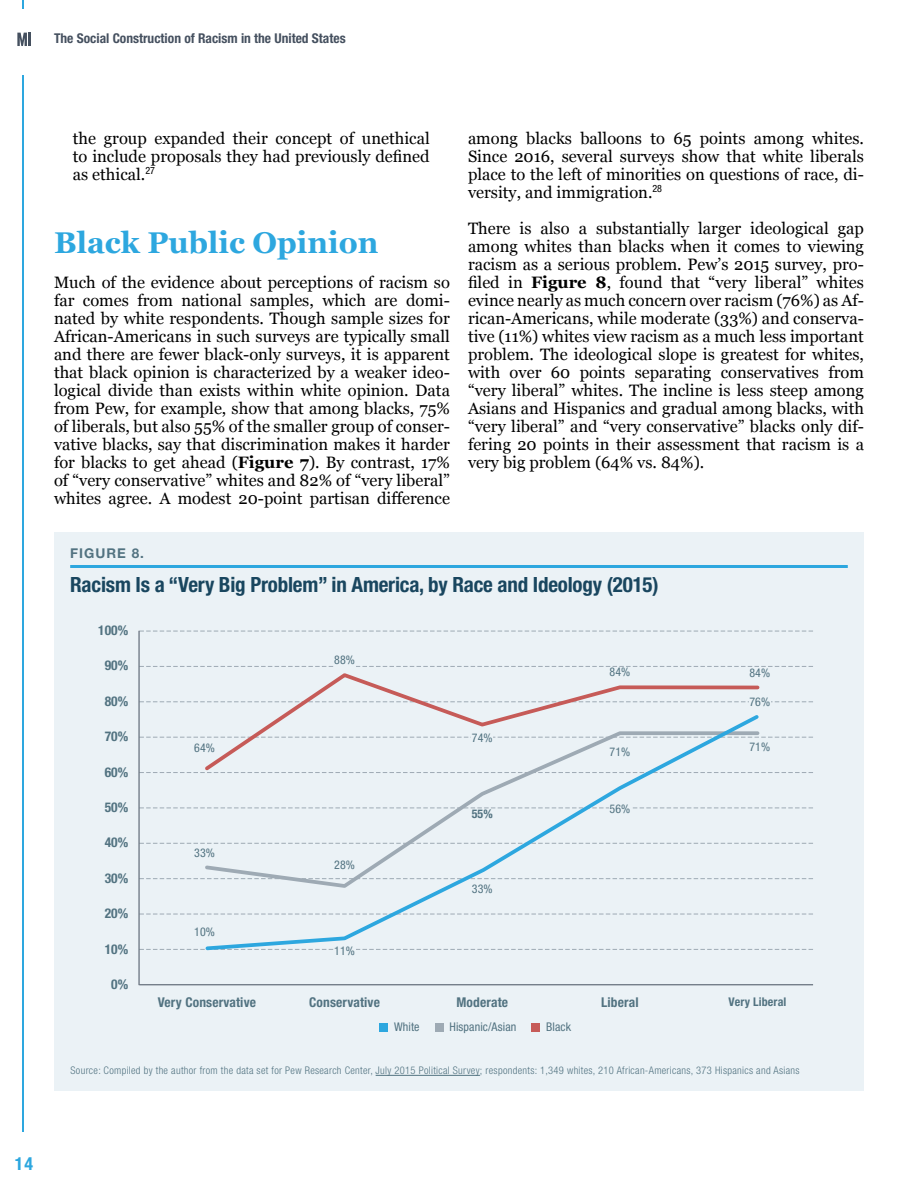
<style>
.page{position:relative;width:918px;height:1188px;background:#fff}
.page>*{position:absolute;margin:0;border:0;box-sizing:border-box;transform-origin:0 0}
.t1{font:700 30px "Georgia";color:#2da7df}
.t2{font:700 condensed 21px "Helvetica Neue LT Pro";letter-spacing:-.01em;color:#19465f}
.t3{font:700 condensed 18px "Helvetica Neue LT Pro";color:#2da7df}
.t4{font:16.5px/18px "Georgia";color:#000;text-align:justify}
.t5{font:700 condensed 13.5px "Helvetica Neue LT Pro";letter-spacing:.01em;color:#527381}
.t6{font:700 condensed 13.5px "Helvetica Neue LT Pro";color:#45505f}
.t7{font:700 13.5px "Helvetica Neue LT Pro";letter-spacing:.075em;color:#527381}
.t8{font:condensed 12px "Helvetica Neue LT Pro";letter-spacing:.01em;color:#527381}
.t9{font:700 condensed 12px "Helvetica Neue LT Pro";letter-spacing:.01em;color:#527381}
.t10{font:300 condensed 10.5px "Helvetica Neue LT Pro";letter-spacing:.03em;color:#527381}
.s1{font-weight:700}
</style>
<div class="page">
<svg style="left:17px;top:33px;width:14px;height:13px"></svg>
<hr style="left:23px;top:75px;width:1px;height:1056px;background:#2da7df">
<div style="left:54px;top:532px;width:810px;height:559px;background:#ebf2f6"></div>
<hr style="left:70px;top:565px;width:778px;height:3px;background:#2da7df">
<hr style="left:376px;top:1075px;width:104px;height:1px;background:#527381">
<svg style="left:140px;top:772px;width:673px;height:1px"></svg>
<svg style="left:140px;top:843px;width:673px;height:1px"></svg>
<svg style="left:140px;top:737px;width:673px;height:1px"></svg>
<svg style="left:140px;top:808px;width:673px;height:1px"></svg>
<svg style="left:140px;top:878px;width:673px;height:1px"></svg>
<svg style="left:140px;top:914px;width:673px;height:1px"></svg>
<hr style="left:139px;top:984px;width:674px;height:1px;background:#45505f">
<svg style="left:140px;top:702px;width:673px;height:1px"></svg>
<svg style="left:140px;top:666px;width:673px;height:1px"></svg>
<svg style="left:140px;top:631px;width:673px;height:1px"></svg>
<svg style="left:140px;top:949px;width:673px;height:1px"></svg>
<hr style="left:139px;top:631px;width:1px;height:354px;background:#45505f">
<svg style="left:202px;top:673px;width:558px;height:100px"></svg>
<svg style="left:203px;top:712px;width:559px;height:239px"></svg>
<div style="left:194px;top:743px;width:21px;height:11px;background:#ebf2f6"></div>
<div style="left:194px;top:927px;width:21px;height:12px;background:#ebf2f6"></div>
<div style="left:194px;top:849px;width:21px;height:11px;background:#ebf2f6"></div>
<div style="left:334px;top:946px;width:21px;height:12px;background:#ebf2f6"></div>
<div style="left:334px;top:861px;width:21px;height:11px;background:#ebf2f6"></div>
<div style="left:472px;top:733px;width:21px;height:11px;background:#ebf2f6"></div>
<div style="left:472px;top:884px;width:21px;height:12px;background:#ebf2f6"></div>
<div style="left:472px;top:810px;width:21px;height:11px;background:#ebf2f6"></div>
<div style="left:609px;top:667px;width:21px;height:12px;background:#ebf2f6"></div>
<div style="left:609px;top:804px;width:21px;height:11px;background:#ebf2f6"></div>
<div style="left:609px;top:747px;width:21px;height:12px;background:#ebf2f6"></div>
<div style="left:749px;top:669px;width:21px;height:11px;background:#ebf2f6"></div>
<div style="left:749px;top:743px;width:21px;height:11px;background:#ebf2f6"></div>
<div style="left:749px;top:697px;width:21px;height:12px;background:#ebf2f6"></div>
<div style="left:379px;top:1023px;width:9px;height:8px;background:#2da7df"></div>
<div style="left:435px;top:1023px;width:8px;height:8px;background:#9eaab4"></div>
<div style="left:531px;top:1023px;width:9px;height:8px;background:#c65b58"></div>
<p class="t6" style="left:54px;top:30px;width:293px">The Social Construction of Racism in the United States</p>
<p class="t4" style="left:73px;top:129px;width:358px">the group expanded their concept of unethical to include proposals they had previously defined as ethical.<sup>27</sup></p>
<h1 class="t1" style="left:54px;top:220px;width:326px">Black Public Opinion</h1>
<p class="t4" style="left:54px;top:273px;width:397px">Much of the evidence about perceptions of racism so far comes from national samples, which are domi&shy;nated by white respondents. Though sample sizes for African-Americans in such surveys are typically small and there are fewer black-only surveys, it is apparent that black opinion is characterized by a weaker ideo&shy;logical divide than exists within white opinion. Data from Pew, for example, show that among blacks, 75% of liberals, but also 55% of the smaller group of conser&shy;vative blacks, say that discrimination makes it harder for blacks to get ahead (<span class="s1">Figure 7</span>). By contrast, 17% of “very conservative” whites and 82% of “very liberal” whites agree. A modest 20-point partisan difference</p>
<p class="t4" style="left:468px;top:129px;width:397px">among blacks balloons to 65 points among whites.<br>Since 2016, several surveys show that white liberals place to the left of minorities on questions of race, di&shy;versity, and immigration.<sup>28</sup></p>
<p class="t4" style="left:468px;top:219px;width:398px">There is also a substantially larger ideological gap among whites than blacks when it comes to viewing racism as a serious problem. Pew’s 2015 survey, pro&shy;filed in <span class="s1">Figure 8</span>, found that “very liberal” whites evince nearly as much concern over racism (76%) as Af&shy;rican-Americans, while moderate (33%) and conserva&shy;tive (11%) whites view racism as a much less important problem. The ideological slope is greatest for whites, with over 60 points separating conservatives from “very liberal” whites. The incline is less steep among Asians and Hispanics and gradual among blacks, with “very liberal” and “very conservative” blacks only dif&shy;fering 20 points in their assessment that racism is a very big problem (64% vs. 84%).</p>
<p class="t7" style="left:70px;top:545px;width:75px">FIGURE 8.</p>
<p class="t2" style="left:70px;top:571px;width:590px">Racism Is a “Very Big Problem” in America, by Race and Ideology (2015)</p>
<p class="t5" style="left:98px;top:622px;width:31px">100%</p>
<p class="t5" style="left:105px;top:657px;width:25px">90%</p>
<p class="t5" style="left:105px;top:693px;width:25px">80%</p>
<p class="t5" style="left:105px;top:728px;width:25px">70%</p>
<p class="t5" style="left:105px;top:764px;width:25px">60%</p>
<p class="t5" style="left:105px;top:799px;width:25px">50%</p>
<p class="t5" style="left:105px;top:834px;width:25px">40%</p>
<p class="t5" style="left:105px;top:870px;width:25px">30%</p>
<p class="t5" style="left:105px;top:905px;width:25px">20%</p>
<p class="t5" style="left:105px;top:941px;width:25px">10%</p>
<p class="t5" style="left:111px;top:976px;width:18px">0%</p>
<p class="t8" style="left:194px;top:740px;width:22px">64%</p>
<p class="t8" style="left:194px;top:846px;width:22px">33%</p>
<p class="t8" style="left:194px;top:925px;width:22px">10%</p>
<p class="t8" style="left:334px;top:652px;width:22px">88%</p>
<p class="t8" style="left:334px;top:858px;width:22px">28%</p>
<p class="t8" style="left:334px;top:944px;width:22px">11%</p>
<p class="t8" style="left:472px;top:730px;width:22px">74%</p>
<p class="t9" style="left:472px;top:807px;width:23px">55%</p>
<p class="t8" style="left:472px;top:882px;width:22px">33%</p>
<p class="t8" style="left:609px;top:665px;width:22px">84%</p>
<p class="t8" style="left:609px;top:745px;width:22px">71%</p>
<p class="t8" style="left:609px;top:801px;width:22px">56%</p>
<p class="t8" style="left:749px;top:666px;width:22px">84%</p>
<p class="t8" style="left:749px;top:695px;width:22px">76%</p>
<p class="t8" style="left:749px;top:740px;width:22px">71%</p>
<p class="t5" style="left:158px;top:995px;width:100px">Very Conservative</p>
<p class="t5" style="left:309px;top:995px;width:72px">Conservative</p>
<p class="t5" style="left:456px;top:994px;width:53px">Moderate</p>
<p class="t5" style="left:601px;top:995px;width:39px">Liberal</p>
<p class="t9" style="left:729px;top:995px;width:59px">Very Liberal</p>
<p class="t8" style="left:394px;top:1020px;width:27px">White</p>
<p class="t8" style="left:449px;top:1020px;width:68px">Hispanic/Asian</p>
<p class="t8" style="left:546px;top:1020px;width:26px">Black</p>
<p class="t10" style="left:71px;top:1065px;width:730px">Source: Compiled by the author from the data set for Pew Research Center, July 2015 Political Survey; respondents: 1,349 whites, 210 African-Americans, 373 Hispanics and Asians</p>
<p class="t3" style="left:15px;top:1153px;width:20px">14</p>
</div>
